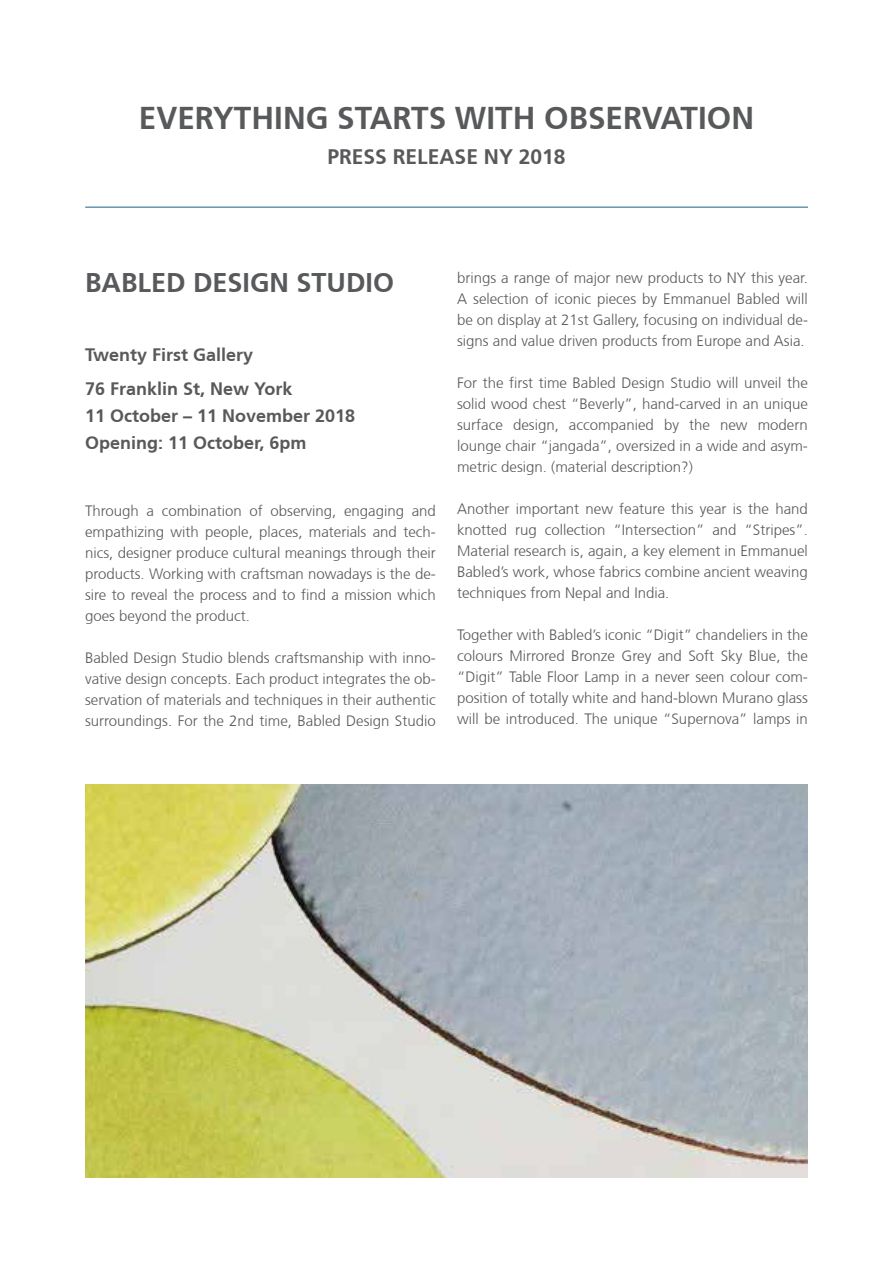
<style>
.page{position:relative;width:893px;height:1263px;background:#fff}
.page>*{position:absolute;margin:0;border:0;box-sizing:border-box;transform-origin:0 0}
.t1{font:700 31.5px "Frutiger CE";color:#58595b}
.t2{font:700 27px "Frutiger CE";color:#58595b}
.t3{font:700 21px "Frutiger CE";color:#58595b}
.t4{font:700 18px/34.5px "Frutiger CE";color:#58595b}
.t5{font:300 15px/21px "Frutiger CE";color:#58595b;text-align:justify}
</style>
<div class="page">
<hr style="left:85px;top:207px;width:723px;height:1px;background:#16627c">
<img style="left:85px;top:785px;width:723px;height:393px">
<h1 class="t1" style="left:139px;top:99px;width:617px">EVERYTHING STARTS WITH OBSERVATION</h1>
<h3 class="t3" style="left:327px;top:144px;width:240px">PRESS RELEASE NY 2018</h3>
<h2 class="t2" style="left:85px;top:266px;width:311px">BABLED DESIGN STUDIO</h2>
<p class="t4" style="left:85px;top:337px;width:209px">Twenty First Gallery<br>76 Franklin St, New York</p>
<p class="t4" style="left:85px;top:402px;width:272px;line-height:27px">11 October – 11 November 2018<br>Opening: 11 October, 6pm</p>
<p class="t5" style="left:85px;top:500px;width:352px">Through a combination of observing, engaging and empathizing with people, places, materials and tech&shy;nics, designer produce cultural meanings through their products. Working with craftsman nowadays is the de&shy;sire to reveal the process and to find a mission which goes beyond the product.</p>
<p class="t5" style="left:85px;top:647px;width:352px">Babled Design Studio blends craftsmanship with inno&shy;vative design concepts. Each product integrates the ob&shy;servation of materials and techniques in their authentic surroundings. For the 2nd time, Babled Design Studio</p>
<p class="t5" style="left:457px;top:267px;width:352px">brings a range of major new products to NY this year.<br>A selection of iconic pieces by Emmanuel Babled will be on display at 21st Gallery, focusing on individual de&shy;signs and value driven products from Europe and Asia.</p>
<p class="t5" style="left:457px;top:372px;width:352px">For the first time Babled Design Studio will unveil the solid wood chest “Beverly”, hand-carved in an unique surface design, accompanied by the new modern lounge chair “jangada”, oversized in a wide and asym&shy;metric design. (material description?)</p>
<p class="t5" style="left:457px;top:498px;width:352px">Another important new feature this year is the hand knotted rug collection “Intersection” and “Stripes”.<br>Material research is, again, a key element in Emmanuel Babled’s work, whose fabrics combine ancient weaving techniques from Nepal and India.</p>
<p class="t5" style="left:457px;top:624px;width:352px">Together with Babled’s iconic “Digit” chandeliers in the colours Mirrored Bronze Grey and Soft Sky Blue, the “Digit” Table Floor Lamp in a never seen colour com&shy;position of totally white and hand-blown Murano glass will be introduced. The unique “Supernova” lamps in</p>
</div>
